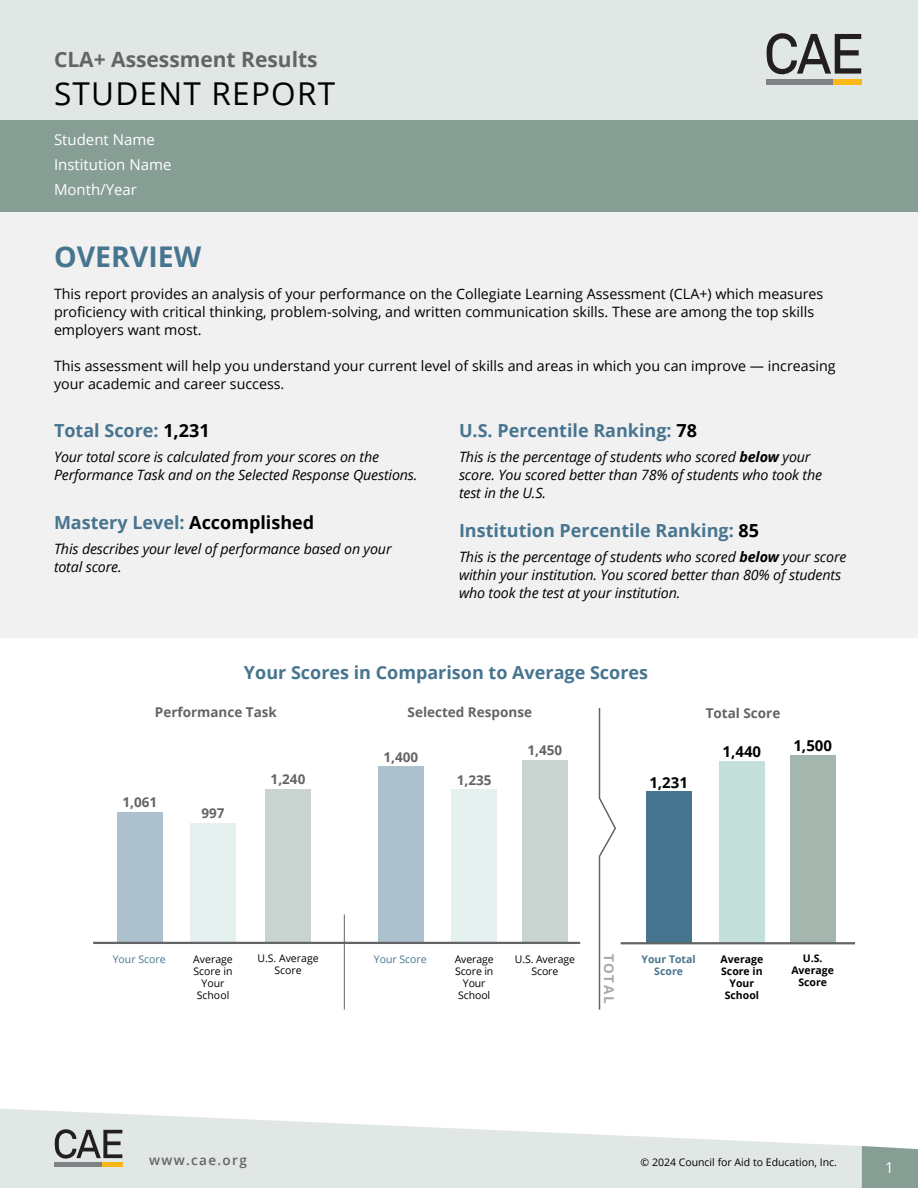
<style>
.page{position:relative;width:918px;height:1188px;background:#fff}
.page>*{position:absolute;margin:0;border:0;box-sizing:border-box;transform-origin:0 0}
.t1{font:31.5px "Open Sans";letter-spacing:.04em;color:#000}
.t2{font:700 28.5px "Open Sans";color:#47758f}
.t3{font:700 21px "Open Sans";color:#636466}
.Report_header{font:700 18px "Open Sans";color:#47758f}
.Report_text{font:15px "Open Sans";color:#fff}
.bar_chart_numbers{font:700 15px "Open Sans";color:#000}
.Report_text-2{font:italic 14.25px/18px "Open Sans";letter-spacing:-.01em;color:#000}
.Report_text-3{font:14.25px/18px "Open Sans";color:#000}
.bar_chart_numbers-2{font:700 13.5px "Open Sans";color:#636466}
.t4{font:600 13.5px "Open Sans";letter-spacing:.1em;color:#636466}
.Report_header-2{font:700 13.5px "Open Sans";letter-spacing:.11em;color:#a7a9ac}
.bar_chart{font:10.5px/12px "Open Sans";color:#000;text-align:center}
.bar_chart-2{font:700 10.5px/12px "Open Sans";color:#000;text-align:center}
.bar_chart-3{font:10.5px "Open Sans";color:#47758f}
.bar_chart-4{font:700 10.5px/12px "Open Sans";color:#47758f;text-align:center}
.s1{color:#000}
.s2{font-weight:700}
</style>
<div class="page">
<div style="left:0;top:212px;width:918px;height:426px;background:#f1f1f2"></div>
<svg style="left:0;top:1109px;width:862px;height:79px;fill:#e1e7e4"></svg>
<div style="left:862px;top:1146px;width:56px;height:42px;background:#879e94"></div>
<svg style="left:55px;top:1128px;width:67px;height:34px"></svg>
<hr style="left:102px;top:1162px;width:21px;height:4px;background:#f9b717">
<hr style="left:55px;top:1162px;width:47px;height:4px;background:#808184">
<div style="left:0;top:116px;width:918px;height:96px;background:#879e94"></div>
<div style="left:0;top:0;width:918px;height:120px;background:#e1e7e4"></div>
<svg style="left:766px;top:33px;width:95px;height:42px"></svg>
<div style="left:833px;top:80px;width:29px;height:5px;background:#fbb818"></div>
<div style="left:766px;top:80px;width:67px;height:5px;background:#808184"></div>
<div style="left:646px;top:791px;width:45px;height:152px;background:#47758f"></div>
<div style="left:719px;top:762px;width:46px;height:182px;background:#c4e0db"></div>
<div style="left:117px;top:812px;width:45px;height:131px;background:#acc1cd"></div>
<div style="left:190px;top:823px;width:46px;height:120px;background:#e4f1ef"></div>
<div style="left:378px;top:767px;width:46px;height:176px;background:#acc1cd"></div>
<div style="left:452px;top:790px;width:45px;height:153px;background:#e4f1ef"></div>
<svg style="left:598px;top:708px;width:18px;height:302px"></svg>
<hr style="left:344px;top:914px;width:1px;height:96px;background:#636466">
<div style="left:790px;top:755px;width:45px;height:189px;background:#a5b6af"></div>
<div style="left:265px;top:789px;width:46px;height:153px;background:#c9d3cf"></div>
<hr style="left:621px;top:942px;width:234px;height:2px;background:#636466">
<div style="left:522px;top:760px;width:46px;height:183px;background:#c9d3cf"></div>
<hr style="left:93px;top:942px;width:487px;height:2px;background:#636466">
<p class="t3" style="left:54px;top:44px;width:265px">CLA+ Assessment Results</p>
<p class="t1" style="left:54px;top:72px;width:283px">STUDENT REPORT</p>
<p class="Report_text" style="left:54px;top:129px;width:102px">Student Name</p>
<p class="Report_text" style="left:54px;top:154px;width:119px">Institution Name</p>
<p class="Report_text" style="left:54px;top:179px;width:85px">Month/Year</p>
<p class="t2" style="left:54px;top:237px;width:149px">OVERVIEW</p>
<p class="Report_text-3" style="left:54px;top:284px;width:771px">This report provides an analysis of your performance on the Collegiate Learning Assessment (CLA+) which measures proficiency with critical thinking, problem-solving, and written communication skills. These are among the top skills employers want most.</p>
<p class="Report_text-3" style="left:54px;top:356px;width:783px">This assessment will help you understand your current level of skills and areas in which you can improve — increasing your academic and career success.</p>
<p class="Report_header" style="left:54px;top:418px;width:157px">Total Score: <span class="s1">1,231</span></p>
<p class="Report_text-2" style="left:54px;top:448px;width:365px">Your total score is calculated from your scores on the<br>Performance Task and on the Selected Response Questions.</p>
<p class="Report_header" style="left:54px;top:510px;width:262px">Mastery Level: <span class="s1">Accomplished</span></p>
<p class="Report_text-2" style="left:54px;top:539px;width:339px">This describes your level of performance based on your total score.</p>
<p class="Report_header" style="left:459px;top:418px;width:240px">U.S. Percentile Ranking: <span class="s1">78</span></p>
<p class="Report_text-2" style="left:459px;top:448px;width:365px">This is the percentage of students who scored <span class="s2">below</span> your score. You scored better than 78% of students who took the test in the U.S.</p>
<p class="Report_header" style="left:459px;top:518px;width:302px">Institution Percentile Ranking: <span class="s1">85</span></p>
<p class="Report_text-2" style="left:459px;top:547px;width:389px">This is the percentage of students who scored <span class="s2">below</span> your score within your institution. You scored better than 80% of students who took the test at your institution.</p>
<p class="Report_header" style="left:244px;top:660px;width:406px">Your Scores in Comparison to Average Scores</p>
<p class="bar_chart_numbers-2" style="left:155px;top:702px;width:124px">Performance Task</p>
<p class="bar_chart_numbers-2" style="left:408px;top:702px;width:126px">Selected Response</p>
<p class="bar_chart_numbers-2" style="left:706px;top:704px;width:76px">Total Score</p>
<p class="bar_chart_numbers-2" style="left:122px;top:793px;width:36px">1,061</p>
<p class="bar_chart_numbers-2" style="left:202px;top:803px;width:25px">997</p>
<p class="bar_chart_numbers-2" style="left:271px;top:770px;width:36px">1,240</p>
<p class="bar_chart_numbers-2" style="left:384px;top:748px;width:36px">1,400</p>
<p class="bar_chart_numbers-2" style="left:457px;top:771px;width:36px">1,235</p>
<p class="bar_chart_numbers-2" style="left:528px;top:741px;width:36px">1,450</p>
<p class="bar_chart_numbers" style="left:649px;top:771px;width:40px">1,231</p>
<p class="bar_chart_numbers" style="left:723px;top:741px;width:40px">1,440</p>
<p class="bar_chart_numbers" style="left:793px;top:735px;width:40px">1,500</p>
<p class="bar_chart-3" style="left:113px;top:952px;width:54px">Your Score</p>
<p class="bar_chart" style="left:193px;top:953px;width:41px">Average<br>Score in<br>Your<br>School</p>
<p class="bar_chart" style="left:257px;top:952px;width:63px">U.S. Average<br>Score</p>
<p class="bar_chart-3" style="left:374px;top:952px;width:54px">Your Score</p>
<p class="bar_chart" style="left:455px;top:953px;width:40px">Average<br>Score in<br>Your<br>School</p>
<p class="bar_chart" style="left:515px;top:953px;width:62px">U.S. Average<br>Score</p>
<p class="Report_header-2" style="left:619px;top:954px;width:51px;rotate:90deg">TOTAL</p>
<p class="bar_chart-4" style="left:642px;top:953px;width:56px">Your Total<br>Score</p>
<p class="bar_chart-2" style="left:721px;top:953px;width:44px">Average<br>Score in<br>Your<br>School</p>
<p class="bar_chart-2" style="left:791px;top:952px;width:44px">U.S.<br>Average<br>Score</p>
<p class="t4" style="left:149px;top:1150px;width:99px">www.cae.org</p>
<p class="bar_chart" style="left:641px;top:1155px;width:198px">© 2024 Council for Aid to Education, Inc.</p>
<p class="Report_text" style="left:885px;top:1157px;width:10px">1</p>
</div>
